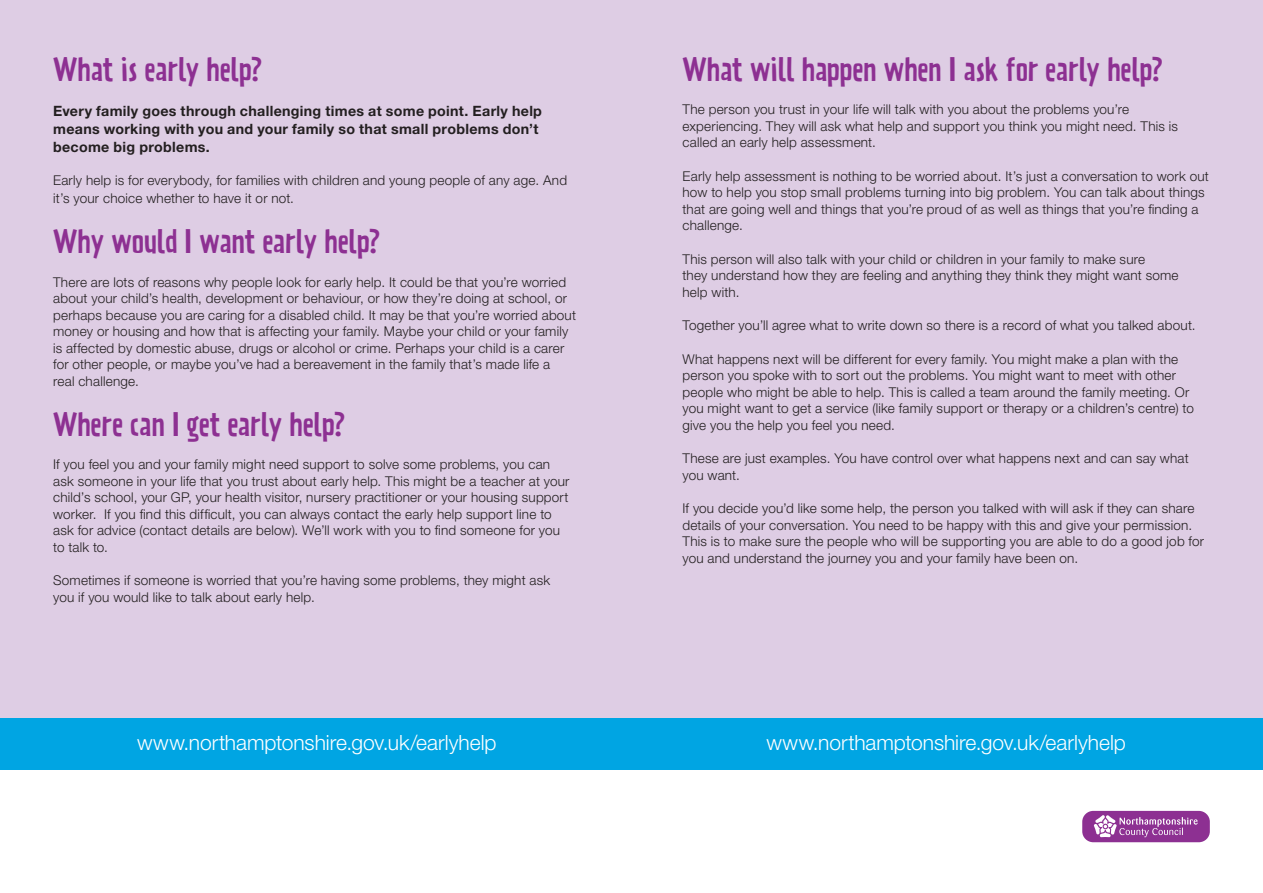
<style>
.page{position:relative;width:1263px;height:893px;background:#decde4}
.page>*{position:absolute;margin:0;border:0;box-sizing:border-box;transform-origin:0 0}
.t1{font:30px "Prater Sans One";letter-spacing:-.02em;color:#8d3092}
.t2{font:300 21px "Helvetica Neue LT";color:#fff}
.t3{font:700 14.25px/18px "Helvetica Neue LT";letter-spacing:.02em;color:#231f20}
.t4{font:300 13.5px/16.5px "Helvetica Neue LT";letter-spacing:.015em;color:#231f20}
</style>
<div class="page">
<div style="left:0;top:770px;width:1263px;height:123px;background:#fff"></div>
<div style="left:0;top:719px;width:1263px;height:51px;background:#00a5e3"></div>
<div style="left:1082px;top:811px;width:128px;height:31px;background:#8d3092;border-radius:11px"></div>
<svg style="left:1094px;top:815px;width:104px;height:22px"></svg>
<p class="t1" style="left:53px;top:51px;width:211px">What is early help?</p>
<p class="t3" style="left:53px;top:101px;width:490px">Every family goes through challenging times at some point. Early help means working with you and your family so that small problems don’t become big problems.</p>
<p class="t4" style="left:53px;top:171px;width:515px;line-height:18px">Early help is for everybody, for families with children and young people of any age. And it’s your choice whether to have it or not.</p>
<p class="t1" style="left:53px;top:224px;width:329px">Why would I want early help?</p>
<p class="t4" style="left:53px;top:273px;width:524px">There are lots of reasons why people look for early help. It could be that you’re worried about your child’s health, development or behaviour, or how they’re doing at school, or perhaps because you are caring for a disabled child. It may be that you’re worried about money or housing and how that is affecting your family. Maybe your child or your family is affected by domestic abuse, drugs or alcohol or crime. Perhaps your child is a carer for other people, or maybe you’ve had a bereavement in the family that’s made life a<br>real challenge.</p>
<p class="t1" style="left:53px;top:406px;width:294px">Where can I get early help?</p>
<p class="t4" style="left:53px;top:456px;width:518px">If you feel you and your family might need support to solve some problems, you can ask someone in your life that you trust about early help. This might be a teacher at your child’s school, your GP, your health visitor, nursery practitioner or your housing support worker. If you find this difficult, you can always contact the early help support line to ask for advice (contact details are below). We’ll work with you to find someone for you to talk to.</p>
<p class="t4" style="left:53px;top:572px;width:499px">Sometimes if someone is worried that you’re having some problems, they might ask you if you would like to talk about early help.</p>
<p class="t1" style="left:682px;top:51px;width:482px">What will happen when I ask for early help?</p>
<p class="t4" style="left:682px;top:101px;width:497px">The person you trust in your life will talk with you about the problems you’re experiencing. They will ask what help and support you think you might need. This is called an early help assessment.</p>
<p class="t4" style="left:682px;top:167px;width:528px">Early help assessment is nothing to be worried about. It’s just a conversation to work out how to help you stop small problems turning into big problem. You can talk about things that are going well and things that you’re proud of as well as things that you’re finding a challenge.</p>
<p class="t4" style="left:682px;top:250px;width:498px">This person will also talk with your child or children in your family to make sure<br>they understand how they are feeling and anything they think they might want some help with.</p>
<p class="t4" style="left:682px;top:317px;width:515px">Together you’ll agree what to write down so there is a record of what you talked about.</p>
<p class="t4" style="left:682px;top:350px;width:513px">What happens next will be different for every family. You might make a plan with the person you spoke with to sort out the problems. You might want to meet with other people who might be able to help. This is called a team around the family meeting. Or you might want to get a service (like family support or therapy or a children’s centre) to give you the help you feel you need.</p>
<p class="t4" style="left:682px;top:450px;width:508px">These are just examples. You have control over what happens next and can say what you want.</p>
<p class="t4" style="left:682px;top:500px;width:523px">If you decide you’d like some help, the person you talked with will ask if they can share details of your conversation. You need to be happy with this and give your permission.<br>This is to make sure the people who will be supporting you are able to do a good job for you and understand the journey you and your family have been on.</p>
<p class="t2" style="left:137px;top:729px;width:361px">www.northamptonshire.gov.uk/earlyhelp</p>
<p class="t2" style="left:766px;top:729px;width:361px">www.northamptonshire.gov.uk/earlyhelp</p>
</div>
